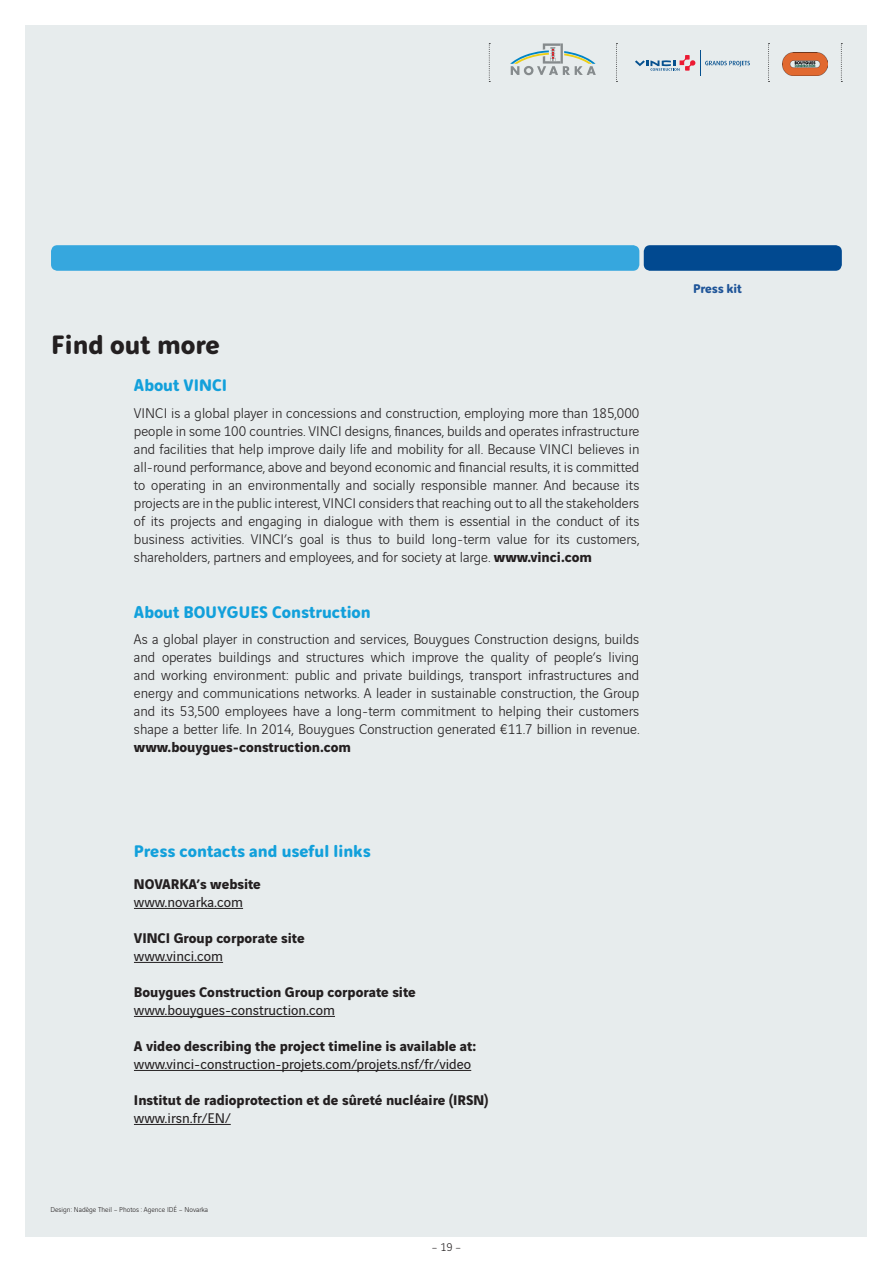
<style>
.page{position:relative;width:893px;height:1263px;background:#fff}
.page>*{position:absolute;margin:0;border:0;box-sizing:border-box;transform-origin:0 0}
.t1{font:700 28.5px "Vinci Rounded";color:#231f20}
.t2{font:700 18px "Vinci Rounded";color:#12a0db}
.t3{font:300 15px/18px "Vinci Sans";color:#231f20;text-align:justify}
.t4{font:700 15px "Vinci Sans";color:#231f20}
.t5{font:15px "Vinci Sans";color:#231f20}
.t6{font:700 13.5px "Vinci Rounded";letter-spacing:-.01em;color:#1e5498}
.t7{font:300 12px "Vinci Rounded";color:#231f20}
.t8{font:300 7.5px "Vinci Sans";color:#231f20}
.s1{font-weight:700}
</style>
<div class="page">
<div style="left:26px;top:26px;width:841px;height:1211px;background:#e7eced"></div>
<div style="left:51px;top:245px;width:588px;height:26px;background:#36a7de;border-radius:6px"></div>
<div style="left:644px;top:245px;width:198px;height:26px;background:#014990;border-radius:6px"></div>
<img style="left:783px;top:53px;width:44px;height:22px">
<svg style="left:510px;top:43px;width:86px;height:32px"></svg>
<svg style="left:616px;top:43px;width:1px;height:39px"></svg>
<svg style="left:489px;top:43px;width:1px;height:39px"></svg>
<svg style="left:841px;top:43px;width:1px;height:39px"></svg>
<svg style="left:768px;top:43px;width:1px;height:39px"></svg>
<svg style="left:635px;top:51px;width:115px;height:25px"></svg>
<hr style="left:134px;top:908px;width:109px;height:1px;background:#231f20">
<hr style="left:134px;top:962px;width:89px;height:1px;background:#231f20">
<hr style="left:134px;top:1016px;width:201px;height:1px;background:#231f20">
<hr style="left:134px;top:1070px;width:337px;height:1px;background:#231f20">
<hr style="left:134px;top:1124px;width:97px;height:1px;background:#231f20">
<h1 class="t1" style="left:51px;top:323px;width:170px">Find out more</h1>
<p class="t2" style="left:134px;top:372px;width:95px">About VINCI</p>
<p class="t3" style="left:134px;top:403px;width:507px">VINCI is a global player in concessions and construction, employing more than 185,000 people in some 100 countries. VINCI designs, finances, builds and operates infrastructure and facilities that help improve daily life and mobility for all. Because VINCI believes in all-round performance, above and beyond economic and financial results, it is committed to operating in an environmentally and socially responsible manner. And because its projects are in the public interest, VINCI considers that reaching out to all the stakeholders of its projects and engaging in dialogue with them is essential in the conduct of its business activities. VINCI’s goal is thus to build long-term value for its customers, shareholders, partners and employees, and for society at large. <span class="s1">www.vinci.com</span></p>
<p class="t2" style="left:134px;top:598px;width:238px">About BOUYGUES Construction</p>
<p class="t3" style="left:134px;top:629px;width:507px">As a global player in construction and services, Bouygues Construction designs, builds and operates buildings and structures which improve the quality of people’s living and working environment: public and private buildings, transport infrastructures and energy and communications networks. A leader in sustainable construction, the Group and its 53,500 employees have a long-term commitment to helping their customers shape a better life. In 2014, Bouygues Construction generated €11.7 billion in revenue.</p>
<p class="t4" style="left:134px;top:735px;width:219px">www.bouygues-construction.com</p>
<p class="t2" style="left:134px;top:837px;width:238px">Press contacts and useful links</p>
<p class="t4" style="left:134px;top:872px;width:128px">NOVARKA’s website</p>
<p class="t5" style="left:134px;top:891px;width:111px">www.novarka.com</p>
<p class="t4" style="left:134px;top:926px;width:172px">VINCI Group corporate site</p>
<p class="t5" style="left:134px;top:945px;width:91px">www.vinci.com</p>
<p class="t4" style="left:134px;top:980px;width:283px">Bouygues Construction Group corporate site</p>
<p class="t5" style="left:134px;top:999px;width:203px">www.bouygues-construction.com</p>
<p class="t4" style="left:134px;top:1034px;width:344px">A video describing the project timeline is available at:</p>
<p class="t5" style="left:134px;top:1053px;width:339px">www.vinci-construction-projets.com/projets.nsf/fr/video</p>
<p class="t4" style="left:134px;top:1088px;width:356px">Institut de radioprotection et de sûreté nucléaire (IRSN)</p>
<p class="t5" style="left:134px;top:1107px;width:98px">www.irsn.fr/EN/</p>
<p class="t8" style="left:51px;top:1204px;width:159px">Design: Nadège Theil – Photos : Agence IDÉ – Novarka</p>
<p class="t7" style="left:432px;top:1239px;width:31px">– 19 –</p>
<p class="t6" style="left:693px;top:279px;width:50px">Press kit</p>
</div>
